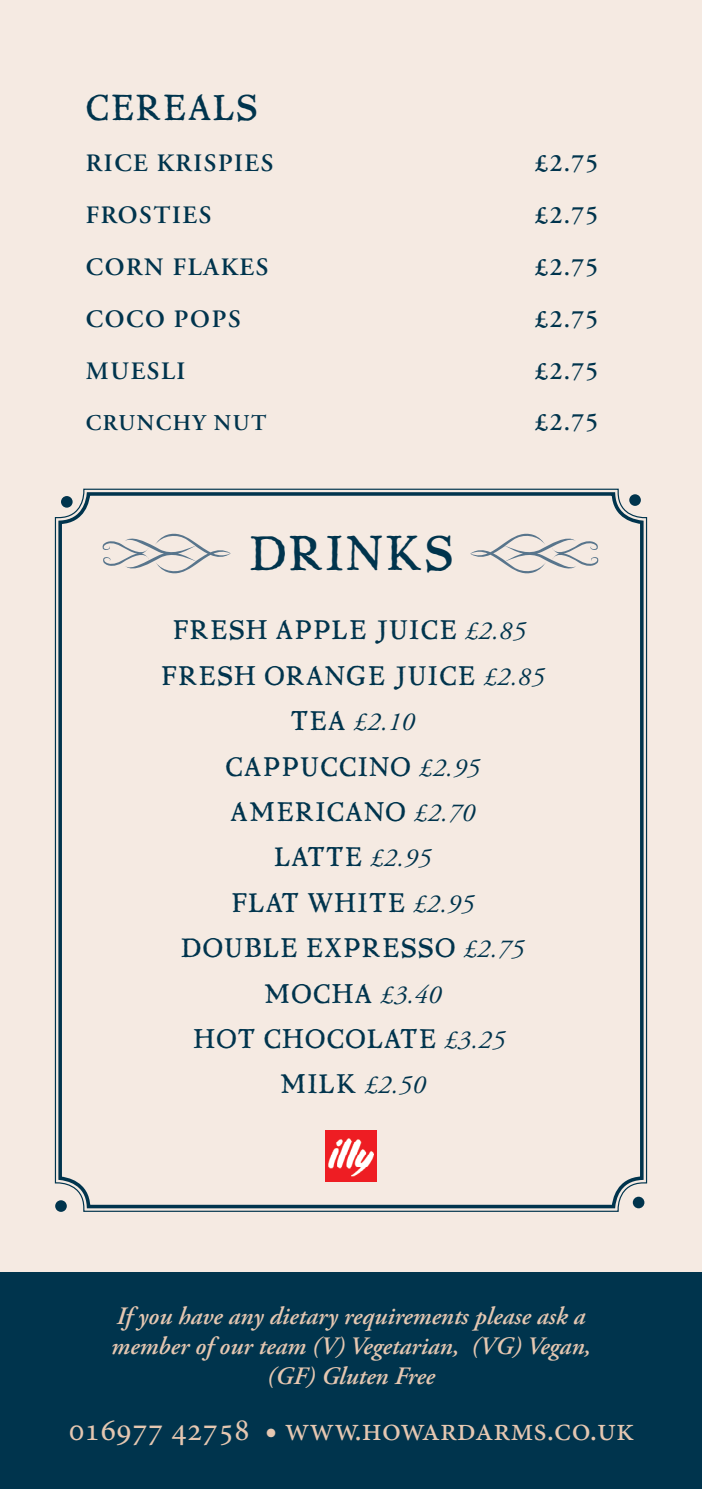
<style>
.page{position:relative;width:702px;height:1489px;background:#fff}
.page>*{position:absolute;margin:0;border:0;box-sizing:border-box;transform-origin:0 0}
.t1{font:47.25px "LTC Pabst Oldstyle";letter-spacing:.05em;color:#00344d}
.t2{font:35px "LTC Pabst Oldstyle";letter-spacing:.05em;color:#00344d}
.t3{font:32.5px "Minion Pro";color:#e5c7b1}
.t4{font:26px "LTC Pabst Oldstyle";letter-spacing:.05em;color:#00344d}
.t5{font:italic 26px "Adobe Garamond Pro";color:#00344d}
.t6{font:italic 600 25px/30px "Adobe Garamond Pro";color:#e5c7b1;text-align:center}
.t7{font:600 25px "Adobe Garamond Pro";letter-spacing:.065em;color:#00344d}
.t8{font:600 22.5px "Adobe Garamond Pro";letter-spacing:.065em;color:#00344d}
.s1{font-family:"Adobe Garamond Pro";font-style:italic}
.s2{font-family:"LTC Pabst Oldstyle";font-style:normal}
</style>
<div class="page">
<div style="left:0;top:0;width:702px;height:1488px;background:#f5eae2"></div>
<svg style="left:54px;top:488px;width:593px;height:724px"></svg>
<div style="left:58px;top:492px;width:585px;height:716px;border:4px solid #00344d;border-radius:28px"></div>
<svg style="left:470px;top:532px;width:131px;height:43px"></svg>
<svg style="left:99px;top:532px;width:131px;height:43px"></svg>
<div style="left:629px;top:494px;width:11px;height:12px;background:#00344d;border-radius:50%"></div>
<div style="left:61px;top:496px;width:12px;height:11px;background:#00344d;border-radius:50%"></div>
<div style="left:55px;top:1200px;width:12px;height:11px;background:#00344d;border-radius:50%"></div>
<img style="left:325px;top:1130px;width:51px;height:51px">
<div style="left:632px;top:1196px;width:12px;height:12px;background:#00344d;border-radius:50%"></div>
<div style="left:0;top:1272px;width:702px;height:216px;background:#00344d"></div>
<p class="t2" style="left:86px;top:84px;width:173px">CEREALS</p>
<p class="t7" style="left:86px;top:149px;width:189px">RICE KRISPIES</p>
<p class="t7" style="left:536px;top:149px;width:64px">£2.75</p>
<p class="t7" style="left:86px;top:201px;width:127px">FROSTIES</p>
<p class="t7" style="left:536px;top:201px;width:64px">£2.75</p>
<p class="t7" style="left:86px;top:252px;width:184px">CORN FLAKES</p>
<p class="t7" style="left:536px;top:252px;width:64px">£2.75</p>
<p class="t7" style="left:86px;top:304px;width:156px">COCO POPS</p>
<p class="t7" style="left:536px;top:304px;width:64px">£2.75</p>
<p class="t7" style="left:86px;top:356px;width:101px">MUESLI</p>
<p class="t7" style="left:536px;top:356px;width:64px">£2.75</p>
<p class="t8" style="left:86px;top:410px;width:182px">CRUNCHY NUT</p>
<p class="t7" style="left:536px;top:408px;width:64px">£2.75</p>
<p class="t1" style="left:250px;top:522px;width:205px">DRINKS</p>
<p class="t4" style="left:173px;top:613px;width:354px">FRESH APPLE JUICE <span class="s1">£2.85</span></p>
<p class="t4" style="left:161px;top:658px;width:384px">FRESH ORANGE JUICE <span class="s1">£2.85</span></p>
<p class="t5" style="left:291px;top:706px;width:125px"><span class="s2">TEA</span> £2.10</p>
<p class="t4" style="left:226px;top:749px;width:256px">CAPPUCCINO <span class="s1">£2.95</span></p>
<p class="t4" style="left:231px;top:794px;width:246px">AMERICANO <span class="s1">£2.70</span></p>
<p class="t4" style="left:274px;top:840px;width:158px">LATTE <span class="s1">£2.95</span></p>
<p class="t4" style="left:231px;top:885px;width:244px">FLAT WHITE <span class="s1">£2.95</span></p>
<p class="t4" style="left:181px;top:931px;width:344px">DOUBLE EXPRESSO <span class="s1">£2.75</span></p>
<p class="t4" style="left:264px;top:976px;width:178px">MOCHA <span class="s1">£3.40</span></p>
<p class="t4" style="left:193px;top:1021px;width:313px">HOT CHOCOLATE <span class="s1">£3.25</span></p>
<p class="t5" style="left:280px;top:1069px;width:147px"><span class="s2">MILK</span> £2.50</p>
<p class="t6" style="left:111px;top:1301px;width:481px">If you have any dietary requirements please ask a member of our team (V) Vegetarian, (VG) Vegan, (GF) Gluten Free</p>
<p class="t3" style="left:69px;top:1407px;width:567px">016977 42758 • www.howardarms.co.uk</p>
</div>
